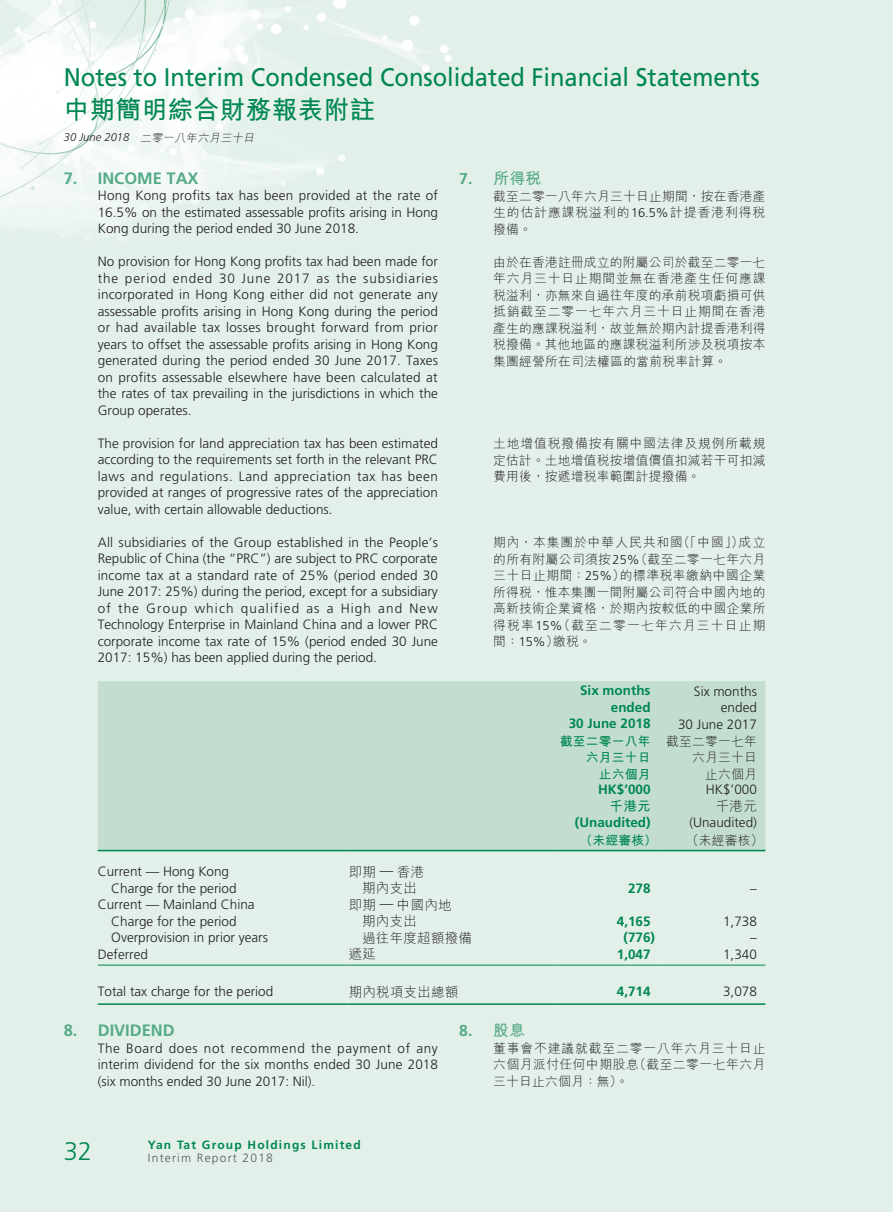
<style>
.page{position:relative;width:893px;height:1212px;background:#fff}
.page>*{position:absolute;margin:0;border:0;box-sizing:border-box;transform-origin:0 0}
.t1{font:25.5px "Frutiger LT Std";color:#008751;scale:.93 1}
.t2{font:700 25.5px "M Hei HK";letter-spacing:.02em;color:#008751}
.t3{font:300 25.5px "Frutiger LT Std";color:#008751}
._01_H1_E{font:700 16.5px "Frutiger LT Std";color:#5a8}
._001_H1_C{font:700 15.75px "M Hei HK";color:#5a8}
._001_H1_C-2{font:700 15.75px "Frutiger LT Std";color:#5a8}
._00_txt_E{font:300 13.5px/16.5px "Frutiger LT Std";color:#231f20;text-align:justify}
._50_Table_txt{font:300 13.5px "Frutiger LT Std";color:#231f20}
._50_Table_txt-2{font:700 13.5px "Frutiger LT Std";color:#008751}
._50_Table_txt-3{font:300 13.5px "M Hei HK";letter-spacing:.02em;color:#231f20}
._50_Table_txt-4{font:700 13.5px "M Hei HK";color:#008751}
._000_txt_C{font:300 12.75px/16.5px "M Hei HK";letter-spacing:.02em;color:#231f20;text-align:justify}
._000_txt_C-2{font:700 12.75px "M Hei HK";letter-spacing:.02em;color:#008751}
.t4{font:700 12px "Frutiger LT Std";letter-spacing:.1em;color:#008751}
.t5{font:300 12px "Frutiger LT Std";letter-spacing:.1em;color:#57585a}
.t6{font:italic 300 11.25px "Frutiger LT Std";color:#231f20}
.s1{font-family:"M Hei HK"}
.s2{font-family:"Frutiger LT Std"}
</style>
<div class="page">
<div style="left:98px;top:681px;width:667px;height:169px;background:#c3ded0"></div>
<hr style="left:98px;top:850px;width:251px;height:1px;background:#008751">
<hr style="left:349px;top:850px;width:204px;height:1px;background:#008751">
<hr style="left:553px;top:850px;width:106px;height:1px;background:#008751">
<hr style="left:659px;top:850px;width:106px;height:1px;background:#008751">
<hr style="left:98px;top:965px;width:251px;height:1px;background:#008751">
<hr style="left:349px;top:965px;width:204px;height:1px;background:#008751">
<hr style="left:553px;top:965px;width:106px;height:1px;background:#008751">
<hr style="left:659px;top:965px;width:106px;height:1px;background:#008751">
<hr style="left:98px;top:1003px;width:251px;height:2px;background:#008751">
<hr style="left:349px;top:1003px;width:204px;height:2px;background:#008751">
<hr style="left:553px;top:1003px;width:106px;height:2px;background:#008751">
<hr style="left:659px;top:1003px;width:106px;height:2px;background:#008751">
<h1 class="t1" style="left:64px;top:62px;width:750px">Notes to Interim Condensed Consolidated Financial Statements</h1>
<h1 class="t2" style="left:64px;top:91px;width:313px">中期簡明綜合財務報表附註</h1>
<p class="t6" style="left:64px;top:131px;width:194px">30 June 2018 <span class="s1">二零一八年六月三十日</span></p>
<p class="_01_H1_E" style="left:64px;top:168px;width:136px">7. INCOME TAX</p>
<p class="_00_txt_E" style="left:98px;top:188px;width:342px">Hong Kong profits tax has been provided at the rate of 16.5% on the estimated assessable profits arising in Hong Kong during the period ended 30 June 2018.</p>
<p class="_00_txt_E" style="left:98px;top:254px;width:342px">No provision for Hong Kong profits tax had been made for the period ended 30 June 2017 as the subsidiaries incorporated in Hong Kong either did not generate any assessable profits arising in Hong Kong during the period or had available tax losses brought forward from prior years to offset the assessable profits arising in Hong Kong generated during the period ended 30 June 2017. Taxes on profits assessable elsewhere have been calculated at the rates of tax prevailing in the jurisdictions in which the Group operates.</p>
<p class="_00_txt_E" style="left:98px;top:435px;width:342px">The provision for land appreciation tax has been estimated according to the requirements set forth in the relevant PRC laws and regulations. Land appreciation tax has been provided at ranges of progressive rates of the appreciation value, with certain allowable deductions.</p>
<p class="_00_txt_E" style="left:98px;top:534px;width:342px">All subsidiaries of the Group established in the People’s Republic of China (the “PRC”) are subject to PRC corporate income tax at a standard rate of 25% (period ended 30<br>June 2017: 25%) during the period, except for a subsidiary of the Group which qualified as a High and New Technology Enterprise in Mainland China and a lower PRC corporate income tax rate of 15% (period ended 30 June 2017: 15%) has been applied during the period.</p>
<p class="_001_H1_C" style="left:459px;top:167px;width:83px"><span class="s2">7.</span> 所得稅</p>
<p class="_000_txt_C" style="left:493px;top:188px;width:274px">截至二零一八年六月三十日止期間，按在香港產生的估計應課稅溢利的<span class="s2">16.5%</span>計提香港利得稅撥備。</p>
<p class="_000_txt_C" style="left:493px;top:254px;width:274px">由於在香港註冊成立的附屬公司於截至二零一七年六月三十日止期間並無在香港產生任何應課稅溢利，亦無來自過往年度的承前稅項虧損可供抵銷截至二零一七年六月三十日止期間在香港產生的應課稅溢利，故並無於期內計提香港利得稅撥備。其他地區的應課稅溢利所涉及稅項按本集團經營所在司法權區的當前稅率計算。</p>
<p class="_000_txt_C" style="left:493px;top:435px;width:274px">土地增值稅撥備按有關中國法律及規例所載規定估計。土地增值稅按增值價值扣減若干可扣減費用後，按遞增稅率範圍計提撥備。</p>
<p class="_000_txt_C" style="left:493px;top:534px;width:274px">期內，本集團於中華人民共和國（「中國」）成立的所有附屬公司須按<span class="s2">25%</span>（截至二零一七年六月三十日止期間：<span class="s2">25%</span>）的標準稅率繳納中國企業所得稅，惟本集團一間附屬公司符合中國內地的高新技術企業資格，於期內按較低的中國企業所得稅率<span class="s2">15%</span>（截至二零一七年六月三十日止期間：<span class="s2">15%</span>）繳稅。</p>
<p class="_50_Table_txt-2" style="left:580px;top:683px;width:72px">Six months</p>
<p class="_50_Table_txt-2" style="left:611px;top:699px;width:41px">ended</p>
<p class="_50_Table_txt-2" style="left:569px;top:716px;width:83px">30 June 2018</p>
<p class="_000_txt_C-2" style="left:560px;top:731px;width:92px">截至二零一八年</p>
<p class="_000_txt_C-2" style="left:586px;top:748px;width:66px">六月三十日</p>
<p class="_000_txt_C-2" style="left:599px;top:764px;width:53px">止六個月</p>
<p class="_50_Table_txt" style="left:694px;top:684px;width:65px">Six months</p>
<p class="_50_Table_txt" style="left:721px;top:700px;width:38px">ended</p>
<p class="_50_Table_txt" style="left:678px;top:717px;width:80px">30 June 2017</p>
<p class="_000_txt_C" style="left:666px;top:732px;width:92px">截至二零一七年</p>
<p class="_000_txt_C" style="left:692px;top:749px;width:66px">六月三十日</p>
<p class="_000_txt_C" style="left:705px;top:765px;width:53px">止六個月</p>
<p class="_50_Table_txt-2" style="left:598px;top:782px;width:54px">HK$’000</p>
<p class="_50_Table_txt" style="left:706px;top:782px;width:53px">HK$’000</p>
<p class="_50_Table_txt-4" style="left:609px;top:797px;width:43px">千港元</p>
<p class="_50_Table_txt-3" style="left:716px;top:799px;width:43px">千港元</p>
<p class="_50_Table_txt-2" style="left:575px;top:815px;width:77px">(Unaudited)</p>
<p class="_50_Table_txt" style="left:689px;top:815px;width:69px">(Unaudited)</p>
<p class="_000_txt_C-2" style="left:580px;top:830px;width:79px">（未經審核）</p>
<p class="_000_txt_C" style="left:686px;top:831px;width:79px">（未經審核）</p>
<p class="_50_Table_txt" style="left:98px;top:864px;width:133px">Current — Hong Kong</p>
<p class="_50_Table_txt-3" style="left:349px;top:865px;width:77px">即期 <sup>—</sup> 香港</p>
<p class="_50_Table_txt" style="left:111px;top:880px;width:127px">Charge for the period</p>
<p class="_50_Table_txt-3" style="left:362px;top:881px;width:56px">期內支出</p>
<p class="_50_Table_txt-2" style="left:628px;top:880px;width:24px">278</p>
<p class="_50_Table_txt" style="left:750px;top:880px;width:8px">–</p>
<p class="_50_Table_txt" style="left:98px;top:897px;width:158px">Current — Mainland China</p>
<p class="_50_Table_txt-3" style="left:349px;top:898px;width:105px">即期 <sup>—</sup> 中國內地</p>
<p class="_50_Table_txt" style="left:111px;top:913px;width:127px">Charge for the period</p>
<p class="_50_Table_txt-3" style="left:362px;top:914px;width:56px">期內支出</p>
<p class="_50_Table_txt-2" style="left:617px;top:913px;width:35px">4,165</p>
<p class="_50_Table_txt" style="left:723px;top:913px;width:35px">1,738</p>
<p class="_50_Table_txt" style="left:111px;top:930px;width:158px">Overprovision in prior years</p>
<p class="_50_Table_txt-3" style="left:362px;top:931px;width:111px">過往年度超額撥備</p>
<p class="_50_Table_txt-2" style="left:624px;top:929px;width:33px">(776)</p>
<p class="_50_Table_txt" style="left:750px;top:930px;width:8px">–</p>
<p class="_50_Table_txt" style="left:98px;top:946px;width:52px">Deferred</p>
<p class="_50_Table_txt-3" style="left:349px;top:947px;width:29px">遞延</p>
<p class="_50_Table_txt-2" style="left:617px;top:946px;width:35px">1,047</p>
<p class="_50_Table_txt" style="left:723px;top:946px;width:35px">1,340</p>
<p class="_50_Table_txt" style="left:98px;top:984px;width:177px">Total tax charge for the period</p>
<p class="_50_Table_txt-3" style="left:349px;top:985px;width:111px">期內稅項支出總額</p>
<p class="_50_Table_txt-2" style="left:617px;top:983px;width:35px">4,714</p>
<p class="_50_Table_txt" style="left:723px;top:984px;width:35px">3,078</p>
<p class="_01_H1_E" style="left:64px;top:1021px;width:113px">8. DIVIDEND</p>
<p class="_00_txt_E" style="left:98px;top:1040px;width:342px">The Board does not recommend the payment of any interim dividend for the six months ended 30 June 2018 (six months ended 30 June 2017: Nil).</p>
<p class="_001_H1_C-2" style="left:459px;top:1021px;width:67px">8. <span class="s1">股息</span></p>
<p class="_000_txt_C" style="left:493px;top:1040px;width:274px">董事會不建議就截至二零一八年六月三十日止六個月派付任何中期股息（截至二零一七年六月三十日止六個月：無）。</p>
<p class="t4" style="left:148px;top:1137px;width:214px">Yan Tat Group Holdings Limited</p>
<h1 class="t3" style="left:64px;top:1136px;width:30px">32</h1>
<p class="t5" style="left:148px;top:1151px;width:126px">Interim Report 2018</p>
</div>
